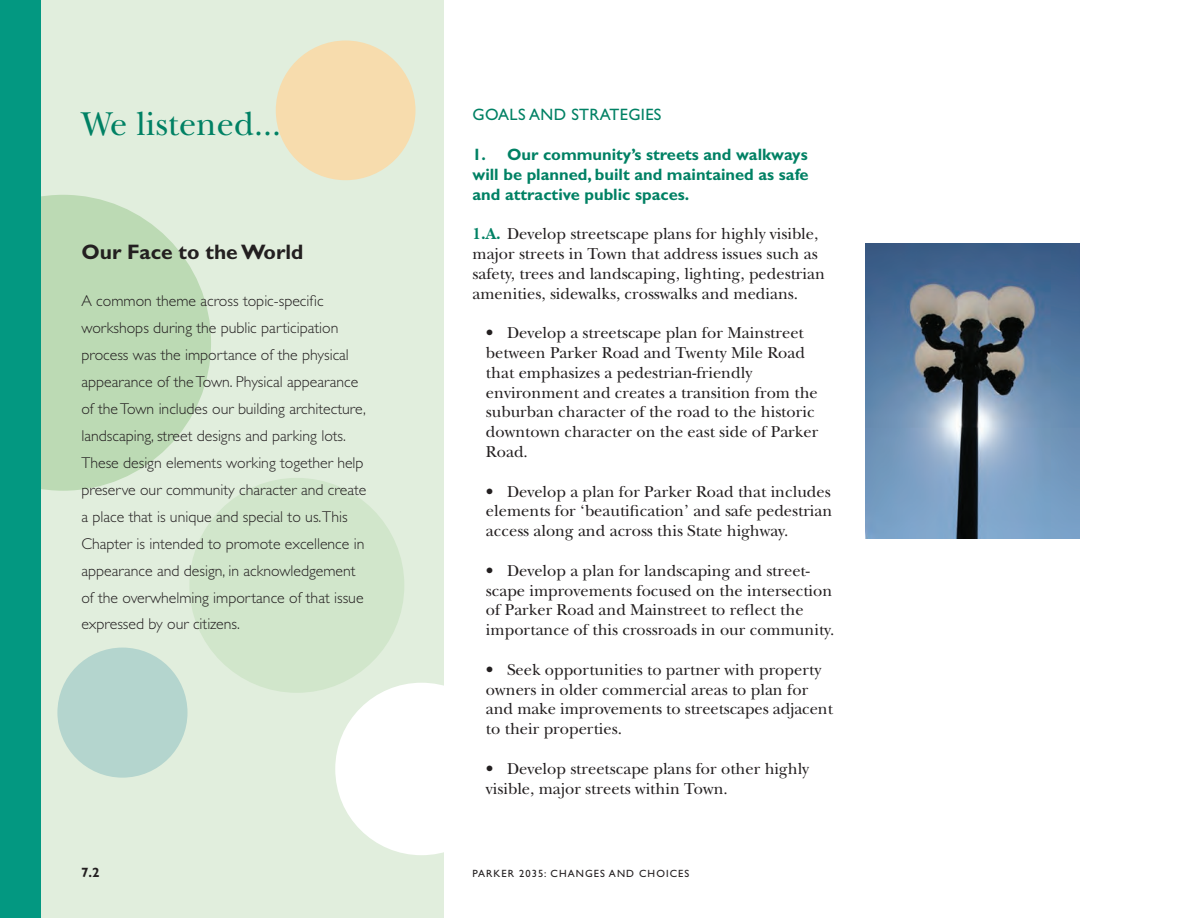
<style>
.page{position:relative;width:1188px;height:918px;background:#fff}
.page>*{position:absolute;margin:0;border:0;box-sizing:border-box;transform-origin:0 0}
.t1{font:34.5px "New Baskerville";color:#008164}
.t2{font:700 21px "Gill Sans";color:#231f20}
.t3{font:16.5px/19.8px "New Baskerville";color:#231f20}
.t4{font:700 16.5px/19.8px "Gill Sans";color:#008164;text-align:justify}
.t5{font:16.5px "Gill Sans";letter-spacing:.02em;color:#008164}
.t6{font:300 15.75px/27px "Gill Sans";color:#231f20}
.t7{font:700 13.5px "Gill Sans";color:#231f20}
.t8{font:10.5px "Gill Sans";letter-spacing:.1em;color:#231f20}
.s1{font-weight:700;color:#008164}
</style>
<div class="page">
<div style="left:0;top:0;width:444px;height:918px;background:#e1eedd"></div>
<div style="left:276px;top:40px;width:139px;height:140px;background:#f7dcad;border-radius:50%"></div>
<svg style="left:40px;top:195px;width:171px;height:296px;fill:#bcdab4"></svg>
<div style="left:189px;top:478px;width:215px;height:215px;background:#d1e6cb;border-radius:50%"></div>
<div style="left:335px;top:683px;width:173px;height:172px;background:#fff;border-radius:50%"></div>
<div style="left:57px;top:648px;width:130px;height:130px;background:#b4d5ce;border-radius:50%"></div>
<div style="left:0;top:0;width:40px;height:918px;background:#039881"></div>
<img style="left:866px;top:243px;width:214px;height:295px">
<p class="t1" style="left:81px;top:102px;width:202px">We listened...</p>
<p class="t2" style="left:81px;top:239px;width:224px">Our Face to the World</p>
<p class="t6" style="left:81px;top:287px;width:286px">A common theme across topic-specific workshops during the public participation process was the importance of the physical appearance of the Town. Physical appearance of the Town includes our building architecture, landscaping, street designs and parking lots.<br>These design elements working together help preserve our community character and create a place that is unique and special to us.This Chapter is intended to promote excellence in appearance and design, in acknowledgement of the overwhelming importance of that issue expressed by our citizens.</p>
<p class="t7" style="left:81px;top:865px;width:20px">7.2</p>
<p class="t5" style="left:472px;top:105px;width:191px">GOALS AND STRATEGIES</p>
<p class="t4" style="left:472px;top:144px;width:338px">1. Our community’s streets and walkways will be planned, built and maintained as safe and attractive public spaces.</p>
<p class="t3" style="left:472px;top:224px;width:354px"><span class="s1">1.A.</span> Develop streetscape plans for highly visible, major streets in Town that address issues such as safety, trees and landscaping, lighting, pedestrian amenities, sidewalks, crosswalks and medians.</p>
<p class="t3" style="left:486px;top:323px;width:320px">• Develop a streetscape plan for Mainstreet between Parker Road and Twenty Mile Road</p>
<p class="t3" style="left:486px;top:362px;width:334px">that emphasizes a pedestrian-friendly environment and creates a transition from the suburban character of the road to the historic downtown character on the east side of Parker Road.</p>
<p class="t3" style="left:486px;top:481px;width:348px;text-align:justify">• Develop a plan for Parker Road that includes elements for ‘beautification’ and safe pedestrian access along and across this State highway.</p>
<p class="t3" style="left:486px;top:560px;width:350px">• Develop a plan for landscaping and street&shy;scape improvements focused on the intersection of Parker Road and Mainstreet to reflect the importance of this crossroads in our community.</p>
<p class="t3" style="left:486px;top:659px;width:348px">• Seek opportunities to partner with property owners in older commercial areas to plan for and make improvements to streetscapes adjacent to their properties.</p>
<p class="t3" style="left:486px;top:758px;width:325px">• Develop streetscape plans for other highly visible, major streets within Town.</p>
<p class="t8" style="left:472px;top:868px;width:218px">PARKER 2035: CHANGES AND CHOICES</p>
</div>
